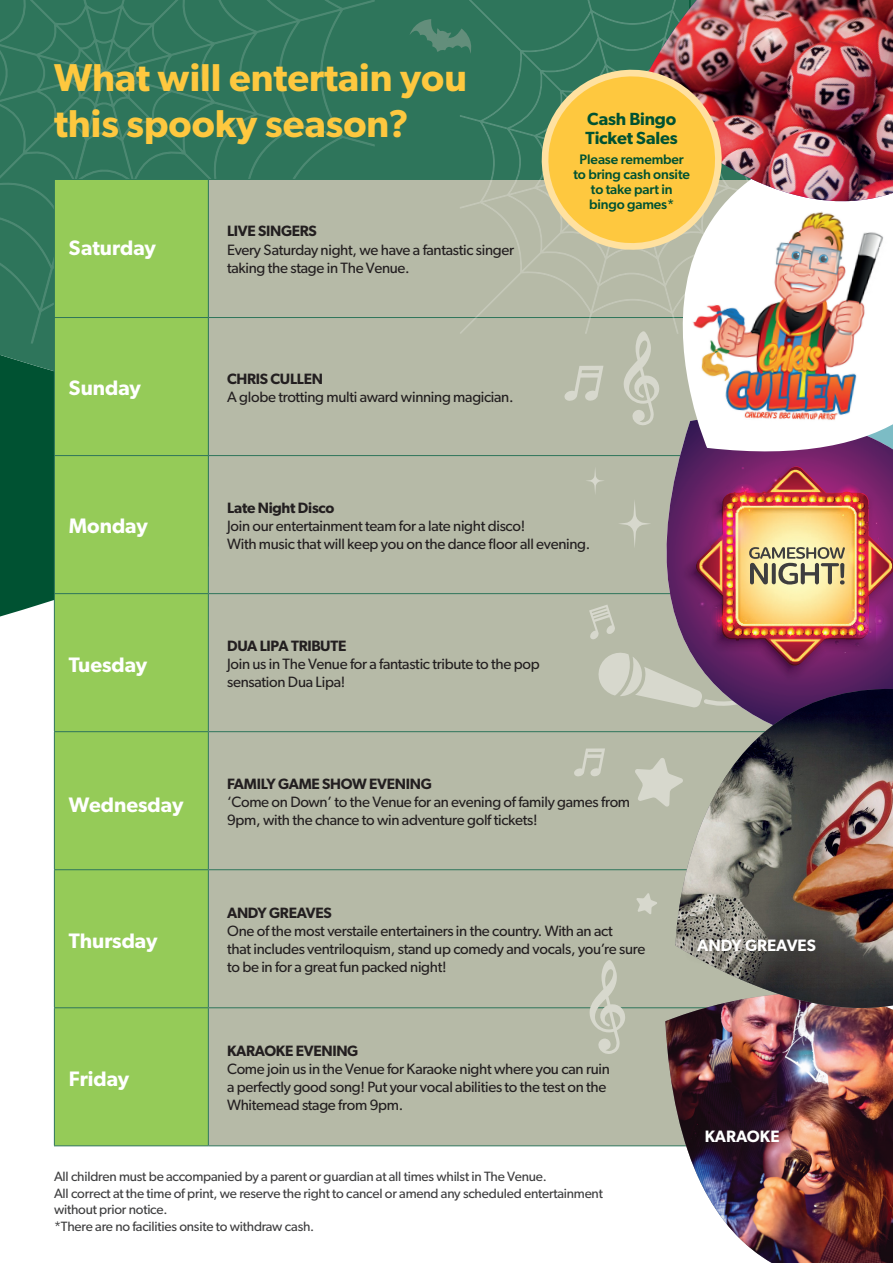
<style>
.page{position:relative;width:893px;height:1263px;background:#fff}
.page>*{position:absolute;margin:0;border:0;box-sizing:border-box;transform-origin:0 0}
.t1{font:600 38.85px/46.7px "Gibson";color:#fec83f}
.t2{font:600 21px "Gibson";color:#fff}
.t3{font:600 17.55px/19.5px "Gibson";letter-spacing:-.01em;color:#005232}
.t4{font:600 16.5px "Gibson";color:#fff}
.t5{font:15px/18px "Gibson";letter-spacing:-.02em;color:#231f20}
.t6{font:600 15px "Gibson";letter-spacing:-.02em;color:#231f20}
.t7{font:500 13.8px/15px "Gibson";letter-spacing:-.01em;color:#005232;text-align:center}
.t8{font:13.5px/16.5px "Gibson";letter-spacing:-.015em;color:#3e3e3f}
</style>
<div class="page">
<svg style="left:0;top:450px;width:54px;height:232px;fill:#005232"></svg>
<svg style="left:0;top:0;width:460px;height:450px;fill:#2e755b"></svg>
<svg style="left:0;top:0;width:375px;height:345px"></svg>
<div style="left:55px;top:180px;width:153px;height:965px;background:#95cb58"></div>
<div style="left:209px;top:180px;width:466px;height:965px;background:#b6baa7"></div>
<hr style="left:54px;top:179px;width:154px;height:1px;background:#2e755b">
<hr style="left:54px;top:180px;width:1px;height:137px;background:#2e755b">
<hr style="left:208px;top:179px;width:631px;height:1px;background:#2e755b">
<hr style="left:208px;top:180px;width:1px;height:137px;background:#2e755b">
<hr style="left:54px;top:317px;width:154px;height:1px;background:#2e755b">
<hr style="left:54px;top:318px;width:1px;height:137px;background:#2e755b">
<hr style="left:208px;top:317px;width:631px;height:1px;background:#2e755b">
<hr style="left:208px;top:318px;width:1px;height:137px;background:#2e755b">
<hr style="left:54px;top:455px;width:154px;height:1px;background:#2e755b">
<hr style="left:54px;top:456px;width:1px;height:137px;background:#2e755b">
<hr style="left:208px;top:455px;width:631px;height:1px;background:#2e755b">
<hr style="left:208px;top:456px;width:1px;height:137px;background:#2e755b">
<hr style="left:54px;top:593px;width:154px;height:1px;background:#2e755b">
<hr style="left:54px;top:594px;width:1px;height:137px;background:#2e755b">
<hr style="left:208px;top:593px;width:631px;height:1px;background:#2e755b">
<hr style="left:208px;top:594px;width:1px;height:137px;background:#2e755b">
<hr style="left:54px;top:731px;width:154px;height:1px;background:#2e755b">
<hr style="left:54px;top:732px;width:1px;height:137px;background:#2e755b">
<hr style="left:208px;top:731px;width:631px;height:1px;background:#2e755b">
<hr style="left:208px;top:732px;width:1px;height:137px;background:#2e755b">
<hr style="left:54px;top:869px;width:154px;height:1px;background:#2e755b">
<hr style="left:54px;top:870px;width:1px;height:137px;background:#2e755b">
<hr style="left:208px;top:869px;width:631px;height:1px;background:#2e755b">
<hr style="left:208px;top:870px;width:1px;height:137px;background:#2e755b">
<hr style="left:54px;top:1007px;width:154px;height:1px;background:#2e755b">
<hr style="left:54px;top:1008px;width:1px;height:137px;background:#2e755b">
<hr style="left:208px;top:1007px;width:631px;height:1px;background:#2e755b">
<hr style="left:208px;top:1008px;width:1px;height:137px;background:#2e755b">
<hr style="left:54px;top:1145px;width:154px;height:1px;background:#2e755b">
<hr style="left:208px;top:1145px;width:631px;height:1px;background:#2e755b">
<svg style="left:410px;top:19px;width:50px;height:35px"></svg>
<svg style="left:460px;top:0;width:106px;height:335px"></svg>
<img style="left:665px;top:993px;width:228px;height:270px">
<svg style="left:564px;top:366px;width:2px;height:35px"></svg>
<svg style="left:634px;top:800px;width:41px;height:7px"></svg>
<svg style="left:636px;top:893px;width:21px;height:21px"></svg>
<svg style="left:589px;top:960px;width:36px;height:94px"></svg>
<svg style="left:567px;top:490px;width:108px;height:310px;fill:#b6baa7"></svg>
<div style="left:601px;top:716px;width:74px;height:37px;background:#b6baa7"></div>
<svg style="left:585px;top:490px;width:308px;height:226px"></svg>
<svg style="left:566px;top:253px;width:327px;height:237px;fill:#b6baa7"></svg>
<img style="left:687px;top:366px;width:202px;height:64px">
<img style="left:636px;top:214px;width:257px;height:152px">
<img style="left:731px;top:0;width:162px;height:214px">
<img style="left:675px;top:548px;width:218px;height:615px">
<img style="left:675px;top:689px;width:218px;height:325px">
<div style="left:683px;top:923px;width:148px;height:43px;background:#231f20;opacity:.7"></div>
<svg style="left:532px;top:0;width:199px;height:253px"></svg>
<h1 class="t1" style="left:54px;top:53px;width:414px">What will entertain you this spooky season?</h1>
<h2 class="t2" style="left:69px;top:235px;width:89px">Saturday</h2>
<h2 class="t2" style="left:69px;top:376px;width:74px">Sunday</h2>
<p class="t6" style="left:227px;top:222px;width:91px">LIVE SINGERS</p>
<p class="t5" style="left:227px;top:240px;width:288px">Every Saturday night, we have a fantastic singer taking the stage in The Venue.</p>
<p class="t6" style="left:227px;top:369px;width:97px">CHRIS CULLEN</p>
<p class="t5" style="left:227px;top:387px;width:288px">A globe trotting multi award winning magician.</p>
<p class="t3" style="left:586px;top:109px;width:94px">Cash Bingo<br>Ticket Sales</p>
<p class="t7" style="left:573px;top:151px;width:118px">Please remember to bring cash onsite to take part in bingo games*</p>
<h2 class="t2" style="left:69px;top:514px;width:80px">Monday</h2>
<h2 class="t2" style="left:69px;top:652px;width:80px">Tuesday</h2>
<h2 class="t2" style="left:69px;top:792px;width:116px">Wednesday</h2>
<h2 class="t2" style="left:69px;top:928px;width:90px">Thursday</h2>
<h2 class="t2" style="left:69px;top:1066px;width:62px">Friday</h2>
<p class="t6" style="left:227px;top:498px;width:109px">Late Night Disco</p>
<p class="t5" style="left:227px;top:516px;width:365px">Join our entertainment team for a late night disco!<br>With music that will keep you on the dance floor all evening.</p>
<p class="t6" style="left:227px;top:636px;width:121px">DUA LIPA TRIBUTE</p>
<p class="t5" style="left:227px;top:654px;width:314px">Join us in The Venue for a fantastic tribute to the pop sensation Dua Lipa!</p>
<p class="t6" style="left:227px;top:774px;width:206px">FAMILY GAME SHOW EVENING</p>
<p class="t5" style="left:227px;top:792px;width:405px">‘Come on Down’ to the Venue for an evening of family games from<br>9pm, with the chance to win adventure golf tickets!</p>
<p class="t6" style="left:227px;top:904px;width:106px">ANDY GREAVES</p>
<p class="t5" style="left:227px;top:921px;width:420px">One of the most verstaile entertainers in the country. With an act<br>that includes ventriloquism, stand up comedy and vocals, you’re sure to be in for a great fun packed night!</p>
<p class="t6" style="left:227px;top:1042px;width:133px">KARAOKE EVENING</p>
<p class="t5" style="left:227px;top:1059px;width:384px">Come join us in the Venue for Karaoke night where you can ruin a perfectly good song! Put your vocal abilities to the test on the<br>Whitemead stage from 9pm.</p>
<p class="t8" style="left:54px;top:1168px;width:550px">All children must be accompanied by a parent or guardian at all times whilst in The Venue.<br>All correct at the time of print, we reserve the right to cancel or amend any scheduled entertainment without prior notice.<br>*There are no facilities onsite to withdraw cash.</p>
<p class="t4" style="left:697px;top:935px;width:120px">ANDY GREAVES</p>
<p class="t4" style="left:705px;top:1126px;width:76px">KARAOKE</p>
</div>
